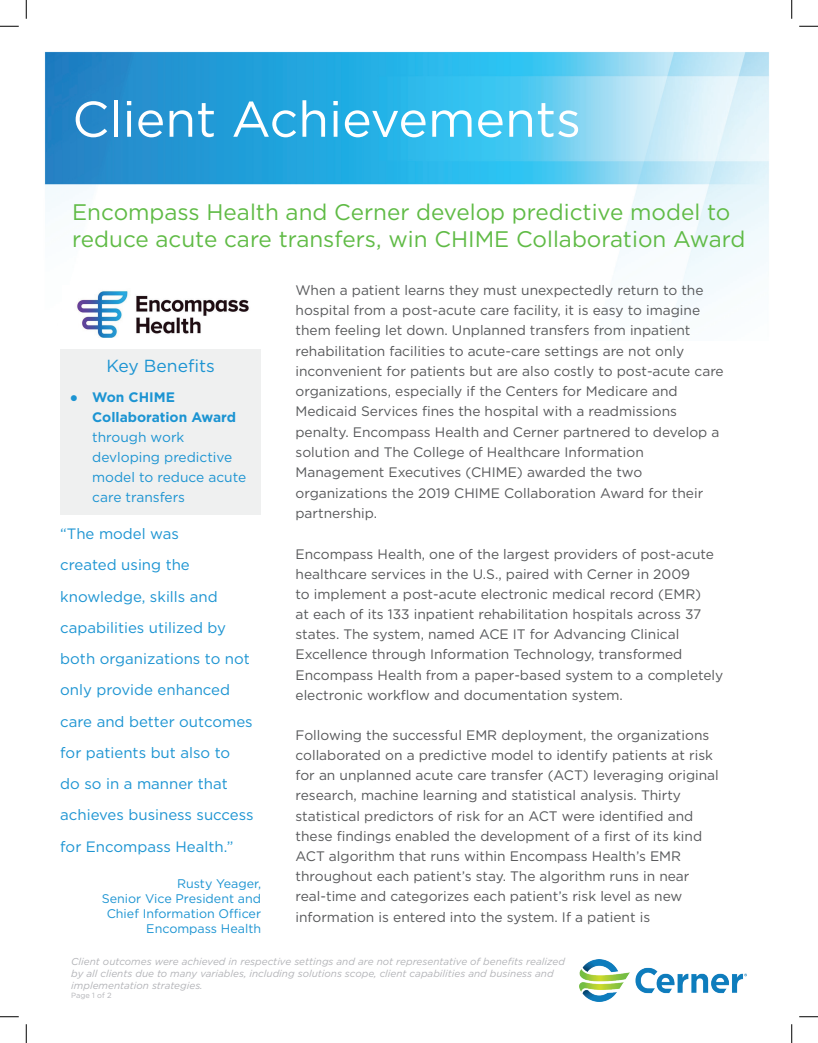
<style>
.page{position:relative;width:818px;height:1043px;background:#fff}
.page>*{position:absolute;margin:0;border:0;box-sizing:border-box;transform-origin:0 0}
.t1{font:50px "Gotham";color:#fff}
.t2{font:22.5px/27px "Gotham";color:#60bb46}
.t3{font:17.5px "Gotham";color:#1c94d2}
.t4{font:15px/31.2px "Gotham";color:#1c94d2}
.t5{font:13.75px/20.1px "Gotham";color:#57585a}
.t6{font:13.75px/20px "Gotham";color:#1c94d2}
.t7{font:700 13.75px/20px "Gotham";color:#1c94d2}
.t8{font:12.5px/15px "Gotham";color:#1c94d2;text-align:right}
.t9{font:italic 10px/12px "Gotham";color:#b2b3b7}
.t10{font:7.5px "Gotham";color:#b2b3b7}
.s1{font-family:"Arial";font-weight:400}
</style>
<div class="page">
<img style="left:579px;top:959px;width:167px;height:42px">
<img style="left:44px;top:51px;width:725px;height:272px">
<div style="left:60px;top:349px;width:201px;height:165px;background:#eff0f0"></div>
<img style="left:62px;top:285px;width:201px;height:53px">
<svg style="left:0;top:25px;width:19px;height:2px"></svg>
<svg style="left:799px;top:25px;width:19px;height:2px"></svg>
<svg style="left:0;top:1016px;width:19px;height:1px"></svg>
<svg style="left:799px;top:1016px;width:19px;height:1px"></svg>
<svg style="left:25px;top:0;width:2px;height:19px"></svg>
<svg style="left:25px;top:1024px;width:2px;height:18px"></svg>
<svg style="left:791px;top:0;width:1px;height:19px"></svg>
<svg style="left:791px;top:1024px;width:1px;height:18px"></svg>
<h1 class="t1" style="left:72px;top:87px;width:510px">Client Achievements</h1>
<h2 class="t2" style="left:72px;top:198px;width:674px">Encompass Health and Cerner develop predictive model to reduce acute care transfers, win CHIME Collaboration Award</h2>
<p class="t3" style="left:106px;top:355px;width:110px">Key Benefits</p>
<p class="t7" style="left:92px;top:387px;width:145px;text-indent:-22px"><span class="s1">●</span> Won CHIME<br>Collaboration Award</p>
<p class="t6" style="left:92px;top:427px;width:155px">through work devloping predictive model to reduce acute care transfers</p>
<p class="t4" style="left:60px;top:517px;width:195px">“The model was<br>created using the knowledge, skills and capabilities utilized by both organizations to not only provide enhanced care and better outcomes for patients but also to do so in a manner that achieves business success for Encompass Health.”</p>
<p class="t8" style="left:102px;top:875px;width:161px">Rusty Yeager,<br>Senior Vice President and<br>Chief Information Officer<br>Encompass Health</p>
<p class="t5" style="left:295px;top:280px;width:429px">When a patient learns they must unexpectedly return to the hospital from a post-acute care facility, it is easy to imagine them feeling let down. Unplanned transfers from inpatient rehabilitation facilities to acute-care settings are not only inconvenient for patients but are also costly to post-acute care organizations, especially if the Centers for Medicare and Medicaid Services fines the hospital with a readmissions penalty. Encompass Health and Cerner partnered to develop a solution and The College of Healthcare Information Management Executives (CHIME) awarded the two organizations the 2019 CHIME Collaboration Award for their partnership.</p>
<p class="t5" style="left:295px;top:543px;width:429px">Encompass Health, one of the largest providers of post-acute healthcare services in the U.S., paired with Cerner in 2009<br>to implement a post-acute electronic medical record (EMR)<br>at each of its 133 inpatient rehabilitation hospitals across 37 states. The system, named ACE IT for Advancing Clinical Excellence through Information Technology, transformed Encompass Health from a paper-based system to a completely electronic workflow and documentation system.</p>
<p class="t5" style="left:295px;top:725px;width:425px">Following the successful EMR deployment, the organizations collaborated on a predictive model to identify patients at risk for an unplanned acute care transfer (ACT) leveraging original research, machine learning and statistical analysis. Thirty statistical predictors of risk for an ACT were identified and these findings enabled the development of a first of its kind ACT algorithm that runs within Encompass Health’s EMR throughout each patient’s stay. The algorithm runs in near real-time and categorizes each patient’s risk level as new information is entered into the system. If a patient is</p>
<p class="t9" style="left:71px;top:955px;width:495px">Client outcomes were achieved in respective settings and are not representative of benefits realized by all clients due to many variables, including solutions scope, client capabilities and business and implementation strategies.</p>
<p class="t10" style="left:71px;top:990px;width:42px">Page 1 of 2</p>
</div>
